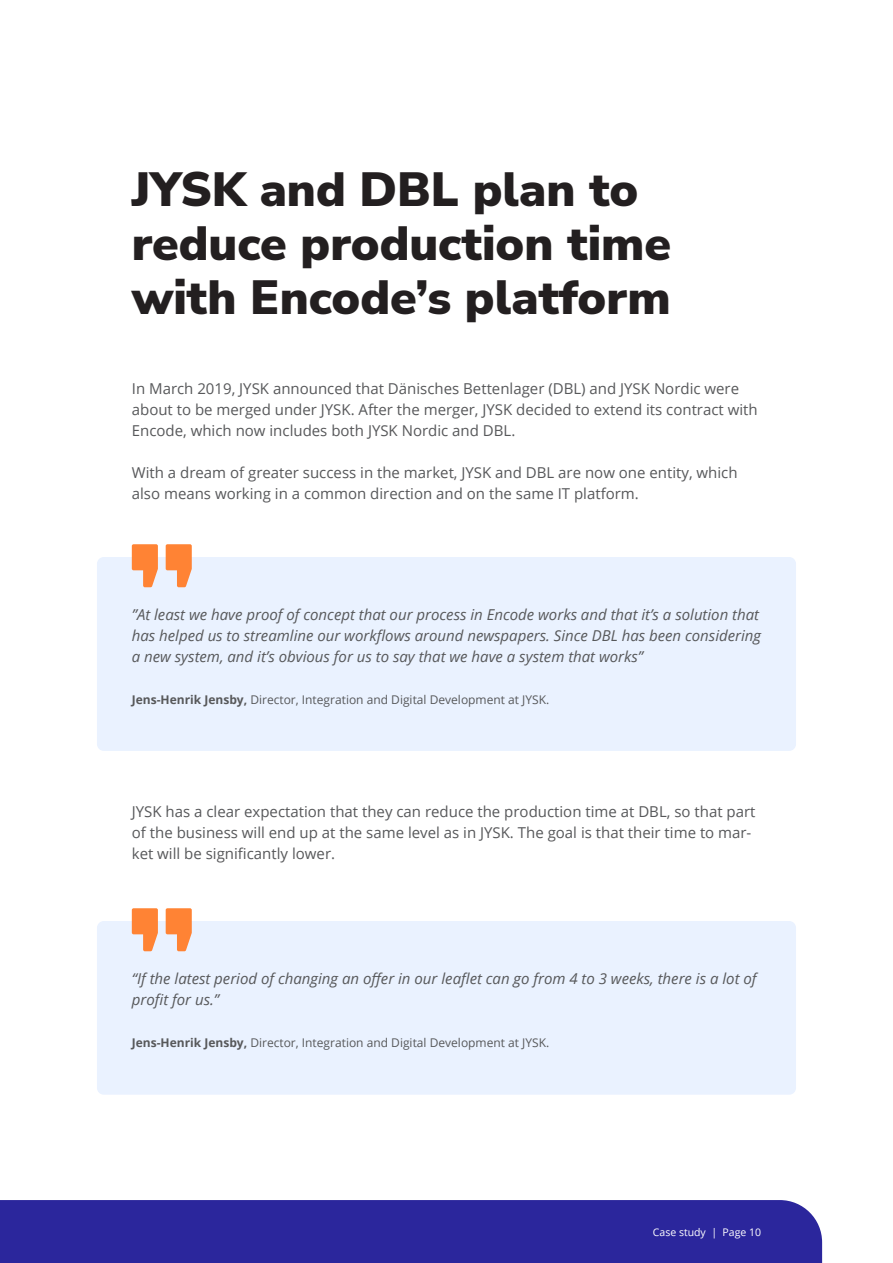
<style>
.page{position:relative;width:893px;height:1263px;background:#fff}
.page>*{position:absolute;margin:0;border:0;box-sizing:border-box;transform-origin:0 0}
.Rubrik{font:900 48px/54px "Nunito Sans";color:#231f20}
.Brødtekst_1_column{font:15px/21px "Open Sans";color:#57585a}
.Citat{font:italic 15px/21px "Open Sans";color:#57585a}
.Brødtekst_1_column-2{font:12px "Open Sans";color:#57585a}
.t1{font:10.5px "Open Sans";color:#fff}
.s1{font-weight:700}
</style>
<div class="page">
<div style="left:0;top:1200px;width:822px;height:63px;background:#2b269c"></div>
<div style="left:97px;top:557px;width:699px;height:194px;background:#eaf2ff;border-radius:7px"></div>
<div style="left:97px;top:921px;width:699px;height:174px;background:#eaf2ff;border-radius:7px"></div>
<svg style="left:132px;top:544px;width:26px;height:43px"></svg>
<svg style="left:166px;top:544px;width:26px;height:43px"></svg>
<svg style="left:132px;top:908px;width:26px;height:43px"></svg>
<svg style="left:166px;top:908px;width:26px;height:43px"></svg>
<p class="Rubrik" style="left:132px;top:160px;width:541px">JYSK and DBL plan to reduce production time with Encode’s platform</p>
<p class="Brødtekst_1_column" style="left:132px;top:378px;width:627px">In March 2019, JYSK announced that Dänisches Bettenlager (DBL) and JYSK Nordic were about to be merged under JYSK. After the merger, JYSK decided to extend its contract with<br>Encode, which now includes both JYSK Nordic and DBL.</p>
<p class="Brødtekst_1_column" style="left:132px;top:462px;width:607px">With a dream of greater success in the market, JYSK and DBL are now one entity, which also means working in a common direction and on the same IT platform.</p>
<p class="Citat" style="left:132px;top:604px;width:631px">”At least we have proof of concept that our process in Encode works and that it’s a solution that has helped us to streamline our workflows around newspapers. Since DBL has been considering a new system, and it’s obvious for us to say that we have a system that works”</p>
<p class="Brødtekst_1_column-2" style="left:132px;top:692px;width:419px"><span class="s1">Jens-Henrik Jensby,</span> Director, Integration and Digital Development at JYSK.</p>
<p class="Brødtekst_1_column" style="left:132px;top:800px;width:625px">JYSK has a clear expectation that they can reduce the production time at DBL, so that part of the business will end up at the same level as in JYSK. The goal is that their time to mar&shy;ket will be significantly lower.</p>
<p class="Citat" style="left:132px;top:968px;width:626px">“If the latest period of changing an offer in our leaflet can go from 4 to 3 weeks, there is a lot of profit for us.”</p>
<p class="Brødtekst_1_column-2" style="left:132px;top:1035px;width:419px"><span class="s1">Jens-Henrik Jensby,</span> Director, Integration and Digital Development at JYSK.</p>
<p class="t1" style="left:653px;top:1224px;width:110px">Case study | Page 10</p>
</div>
